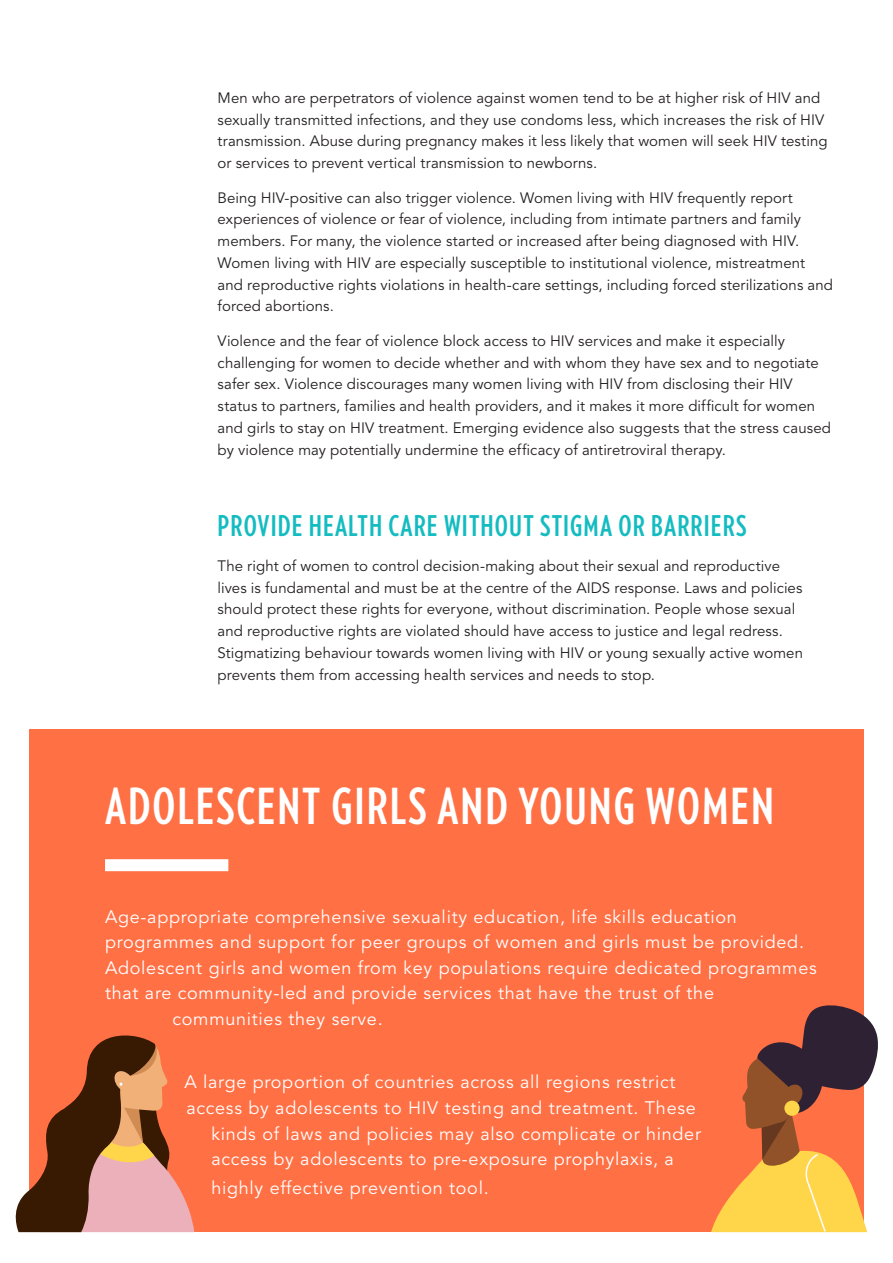
<style>
.page{position:relative;width:893px;height:1263px;background:#fff}
.page>*{position:absolute;margin:0;border:0;box-sizing:border-box;transform-origin:0 0}
.t1{font:700 49.5px "Verlag Compressed";letter-spacing:.04em;color:#fff}
.t2{font:700 28.5px "Verlag Compressed";letter-spacing:.04em;color:#14bcc1}
.t3{font:18px "Avenir";letter-spacing:.04em;color:#fff}
.t4{font:15px/21.8px "Avenir";letter-spacing:.005em;color:#231f20}
</style>
<div class="page">
<div style="left:29px;top:729px;width:835px;height:503px;background:#ff7045"></div>
<div style="left:105px;top:859px;width:123px;height:12px;background:#fff"></div>
<svg style="left:15px;top:1035px;width:179px;height:197px"></svg>
<svg style="left:711px;top:1005px;width:167px;height:228px"></svg>
<p class="t4" style="left:218px;top:87px;width:611px">Men who are perpetrators of violence against women tend to be at higher risk of HIV and sexually transmitted infections, and they use condoms less, which increases the risk of HIV transmission. Abuse during pregnancy makes it less likely that women will seek HIV testing or services to prevent vertical transmission to newborns.</p>
<p class="t4" style="left:218px;top:187px;width:617px">Being HIV-positive can also trigger violence. Women living with HIV frequently report experiences of violence or fear of violence, including from intimate partners and family members. For many, the violence started or increased after being diagnosed with HIV.<br>Women living with HIV are especially susceptible to institutional violence, mistreatment and reproductive rights violations in health-care settings, including forced sterilizations and forced abortions.</p>
<p class="t4" style="left:218px;top:330px;width:615px">Violence and the fear of violence block access to HIV services and make it especially challenging for women to decide whether and with whom they have sex and to negotiate safer sex. Violence discourages many women living with HIV from disclosing their HIV status to partners, families and health providers, and it makes it more difficult for women and girls to stay on HIV treatment. Emerging evidence also suggests that the stress caused by violence may potentially undermine the efficacy of antiretroviral therapy.</p>
<h2 class="t2" style="left:218px;top:506px;width:530px">PROVIDE HEALTH CARE WITHOUT STIGMA OR BARRIERS</h2>
<p class="t4" style="left:218px;top:555px;width:587px">The right of women to control decision-making about their sexual and reproductive lives is fundamental and must be at the centre of the AIDS response. Laws and policies should protect these rights for everyone, without discrimination. People whose sexual and reproductive rights are violated should have access to justice and legal redress.<br>Stigmatizing behaviour towards women living with HIV or young sexually active women prevents them from accessing health services and needs to stop.</p>
<h1 class="t1" style="left:105px;top:771px;width:670px">ADOLESCENT GIRLS AND YOUNG WOMEN</h1>
<p class="t3" style="left:105px;top:906px;width:633px">Age-appropriate comprehensive sexuality education, life skills education</p>
<p class="t3" style="left:105px;top:931px;width:700px">programmes and support for peer groups of women and girls must be provided.</p>
<p class="t3" style="left:105px;top:957px;width:713px">Adolescent girls and women from key populations require dedicated programmes</p>
<p class="t3" style="left:105px;top:983px;width:610px">that are community-led and provide services that have the trust of the</p>
<p class="t3" style="left:172px;top:1008px;width:212px">communities they serve.</p>
<p class="t3" style="left:184px;top:1072px;width:492px">A large proportion of countries across all regions restrict</p>
<p class="t3" style="left:186px;top:1097px;width:511px">access by adolescents to HIV testing and treatment. These</p>
<p class="t3" style="left:211px;top:1123px;width:491px">kinds of laws and policies may also complicate or hinder</p>
<p class="t3" style="left:211px;top:1148px;width:464px">access by adolescents to pre-exposure prophylaxis, a</p>
<p class="t3" style="left:211px;top:1177px;width:279px">highly effective prevention tool.</p>
</div>
